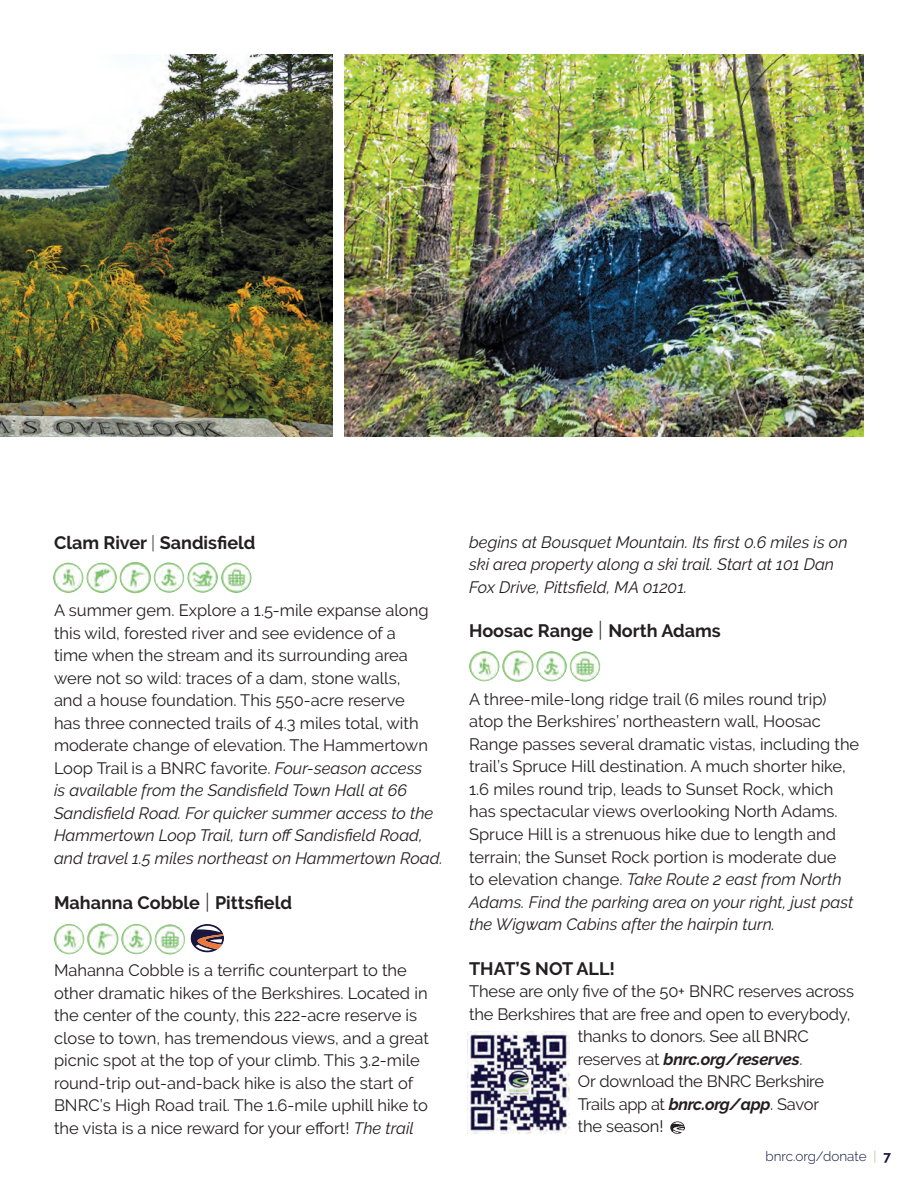
<style>
.page{position:relative;width:918px;height:1188px;background:#fff}
.page>*{position:absolute;margin:0;border:0;box-sizing:border-box;transform-origin:0 0}
.Text{font:700 18px "Raleway";color:#231f20}
.Text-2{font:16.5px/22.5px "Raleway";color:#231f20}
.Text-3{font:italic 16.5px/22.5px "Raleway";color:#231f20}
.Text-4{font:16.5px "Raleway";letter-spacing:-.02em;color:#231f20}
.Text-5{font:italic 700 16.5px "Raleway";letter-spacing:-.01em;color:#231f20}
.t1{font:300 13.5px "Raleway";color:#14123d}
.s1{font-weight:300}
.s2{font-style:italic}
.s3{font-weight:300;font-size:21px}
.s4{font-weight:400;font-style:normal}
.s5{font-weight:700;font-style:italic}
.s6{color:#94c67a}
.s7{font-weight:700}
</style>
<div class="page">
<svg style="left:671px;top:1122px;width:13px;height:12px"></svg>
<img style="left:344px;top:54px;width:520px;height:382px">
<img style="left:0;top:54px;width:332px;height:382px">
<img style="left:53px;top:563px;width:30px;height:30px;border-radius:15px">
<img style="left:120px;top:562px;width:30px;height:31px;border-radius:15px">
<div style="left:120px;top:562px;width:31px;height:31px;border:1px solid #94c67a;border-radius:50%"></div>
<img style="left:154px;top:562px;width:30px;height:31px;border-radius:15px">
<img style="left:187px;top:562px;width:31px;height:31px;border-radius:15px">
<img style="left:87px;top:563px;width:30px;height:30px;border-radius:15px">
<img style="left:221px;top:563px;width:30px;height:30px;border-radius:15px">
<img style="left:54px;top:924px;width:30px;height:30px;border-radius:15px">
<img style="left:88px;top:924px;width:30px;height:30px;border-radius:15px">
<div style="left:87px;top:924px;width:31px;height:30px;border:1px solid #94c67a;border-radius:50%"></div>
<img style="left:121px;top:924px;width:31px;height:30px;border-radius:15px">
<img style="left:155px;top:924px;width:30px;height:30px;border-radius:15px">
<img style="left:469px;top:651px;width:30px;height:30px;border-radius:15px">
<img style="left:503px;top:651px;width:30px;height:30px;border-radius:15px">
<div style="left:503px;top:651px;width:30px;height:31px;border:1px solid #94c67a;border-radius:50%"></div>
<img style="left:536px;top:651px;width:31px;height:30px;border-radius:15px">
<img style="left:570px;top:651px;width:30px;height:31px;border-radius:15px">
<img style="left:467px;top:1031px;width:103px;height:103px">
<svg style="left:190px;top:924px;width:34px;height:29px"></svg>
<p class="Text" style="left:54px;top:532px;width:203px">Clam River <span class="s1">|</span> Sandisfield</p>
<p class="Text-2" style="left:54px;top:599px;width:390px">A summer gem. Explore a 1.5-mile expanse along this wild, forested river and see evidence of a<br>time when the stream and its surrounding area were not so wild: traces of a dam, stone walls,<br>and a house foundation. This 550-acre reserve<br>has three connected trails of 4.3 miles total, with moderate change of elevation. The Hammertown Loop Trail is a BNRC favorite. <span class="s2">Four-season access<br>is available from the Sandisfield Town Hall at 66<br>Sandisfield Road. For quicker summer access to the Hammertown Loop Trail, turn off Sandisfield Road, and travel 1.5 miles northeast on Hammertown Road.</span></p>
<p class="Text" style="left:54px;top:892px;width:239px">Mahanna Cobble <span class="s3">|</span> Pittsfield</p>
<p class="Text-2" style="left:54px;top:959px;width:376px">Mahanna Cobble is a terrific counterpart to the other dramatic hikes of the Berkshires. Located in the center of the county, this 222-acre reserve is close to town, has tremendous views, and a great picnic spot at the top of your climb. This 3.2-mile round-trip out-and-back hike is also the start of BNRC’s High Road trail. The 1.6-mile uphill hike to the vista is a nice reward for your effort! <span class="s2">The trail</span></p>
<p class="Text-3" style="left:469px;top:530px;width:380px">begins at Bousquet Mountain. Its first 0.6 miles is on ski area property along a ski trail. Start at 101 Dan<br>Fox Drive, Pittsfield, MA 01201.</p>
<p class="Text" style="left:469px;top:621px;width:253px">Hoosac Range <span class="s3">|</span> North Adams</p>
<p class="Text-2" style="left:469px;top:688px;width:392px">A three-mile-long ridge trail (6 miles round trip) atop the Berkshires’ northeastern wall, Hoosac Range passes several dramatic vistas, including the trail’s Spruce Hill destination. A much shorter hike, 1.6 miles round trip, leads to Sunset Rock, which has spectacular views overlooking North Adams.<br>Spruce Hill is a strenuous hike due to length and terrain; the Sunset Rock portion is moderate due<br>to elevation change. <span class="s2">Take Route 2 east from North Adams. Find the parking area on your right, just past the Wigwam Cabins after the hairpin turn.</span></p>
<p class="Text" style="left:469px;top:958px;width:147px">THAT’S NOT ALL!</p>
<p class="Text-2" style="left:469px;top:980px;width:387px">These are only five of the 50+ BNRC reserves across</p>
<p class="Text-2" style="left:469px;top:1003px;width:383px">the Berkshires that are free and open to everybody,</p>
<p class="Text-2" style="left:578px;top:1025px;width:233px">thanks to donors. See all BNRC</p>
<p class="Text-5" style="left:578px;top:1050px;width:226px"><span class="s4">reserves at</span> bnrc.org/reserves<span class="s4">.</span></p>
<p class="Text-4" style="left:578px;top:1072px;width:248px">Or download the BNRC Berkshire</p>
<p class="Text-4" style="left:578px;top:1095px;width:243px">Trails app at <span class="s5">bnrc.org/app</span>. Savor</p>
<p class="Text-2" style="left:578px;top:1115px;width:87px">the season!</p>
<p class="t1" style="left:765px;top:1148px;width:127px">bnrc.org/donate <span class="s6">|</span> <span class="s7">7</span></p>
</div>
